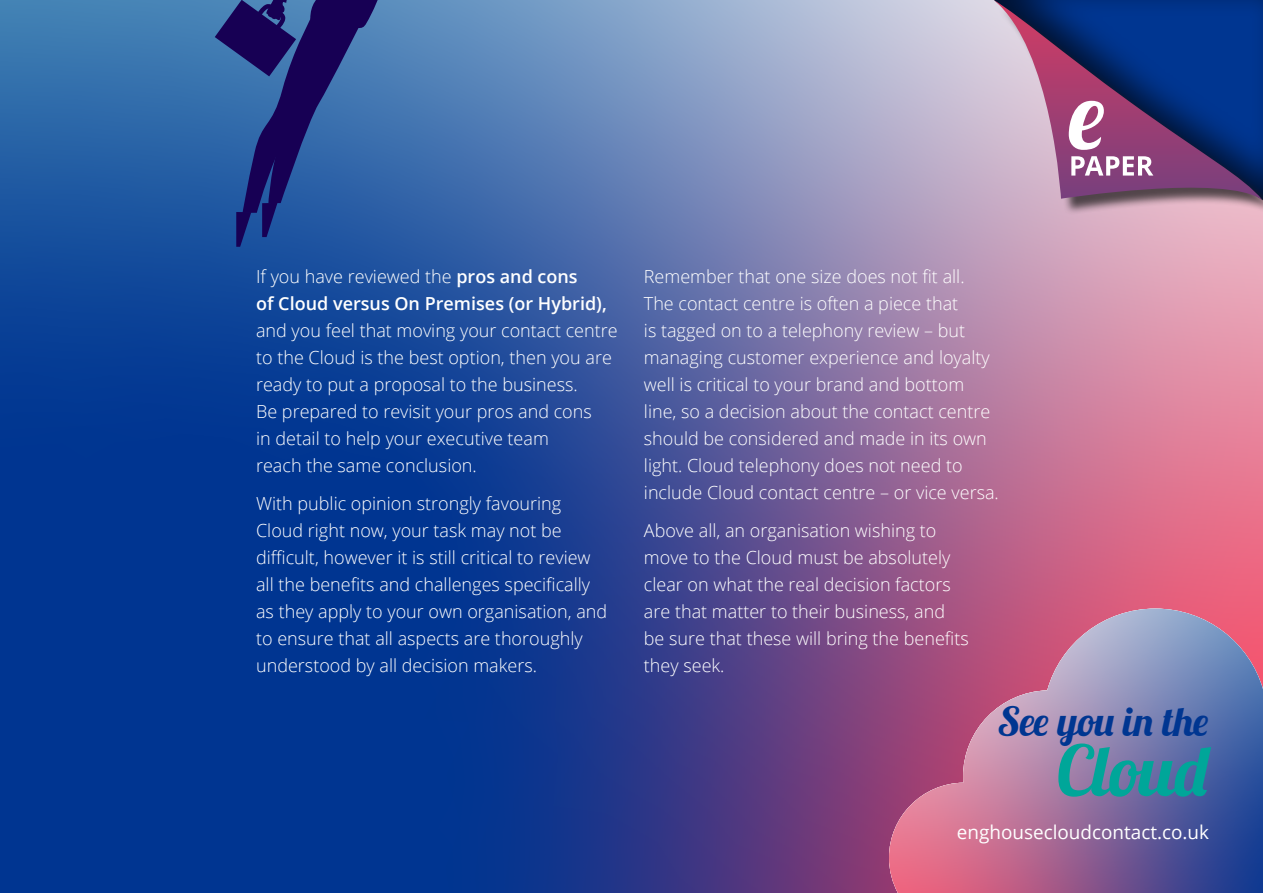
<style>
.page{position:relative;width:1263px;height:893px;background:#fff}
.page>*{position:absolute;margin:0;border:0;box-sizing:border-box;transform-origin:0 0}
.t1{font:70.35px "Lobster 1.3";letter-spacing:-.005em;color:#00a699}
.t2{font:40.2px "Lobster 1.3";color:#003691}
.t3{font:18.9px "Open Sans";color:#fff}
.t4{font:300 18px/27px "Open Sans";color:#fff}
.s1{font-weight:600}
</style>
<div class="page">
<img style="left:0;top:0;width:1262px;height:893px">
<svg style="left:889px;top:609px;width:374px;height:284px;background:#966b9a"></svg>
<div style="left:981px;top:0;width:282px;height:203px;background:#231f20;opacity:.75"></div>
<div style="left:997px;top:4px;width:266px;height:212px;background:#231f20;opacity:.75"></div>
<svg style="left:994px;top:0;width:268px;height:200px;background:#514e89"></svg>
<svg style="left:1069px;top:101px;width:35px;height:49px"></svg>
<svg style="left:1071px;top:156px;width:82px;height:20px"></svg>
<svg style="left:215px;top:0;width:189px;height:247px;background:#2c4c92"></svg>
<p class="t4" style="left:256px;top:262px;width:363px">If you have reviewed the <span class="s1">pros and cons<br>of Cloud versus On Premises (or Hybrid), </span>and you feel that moving your contact centre to the Cloud is the best option, then you are ready to put a proposal to the business.<br>Be prepared to revisit your pros and cons<br>in detail to help your executive team<br>reach the same conclusion.</p>
<p class="t4" style="left:256px;top:489px;width:353px">With public opinion strongly favouring Cloud right now, your task may not be difficult, however it is still critical to review all the benefits and challenges specifically as they apply to your own organisation, and to ensure that all aspects are thoroughly understood by all decision makers.</p>
<p class="t4" style="left:644px;top:262px;width:356px">Remember that one size does not fit all.<br>The contact centre is often a piece that<br>is tagged on to a telephony review – but managing customer experience and loyalty well is critical to your brand and bottom line, so a decision about the contact centre should be considered and made in its own light. Cloud telephony does not need to include Cloud contact centre – or vice versa.</p>
<p class="t4" style="left:644px;top:516px;width:326px">Above all, an organisation wishing to move to the Cloud must be absolutely clear on what the real decision factors are that matter to their business, and be sure that these will bring the benefits they seek.</p>
<p class="t2" style="left:997px;top:696px;width:213px">See you in the</p>
<p class="t1" style="left:1057px;top:726px;width:153px">Cloud</p>
<p class="t3" style="left:957px;top:819px;width:254px">enghousecloudcontact.co.uk</p>
</div>
